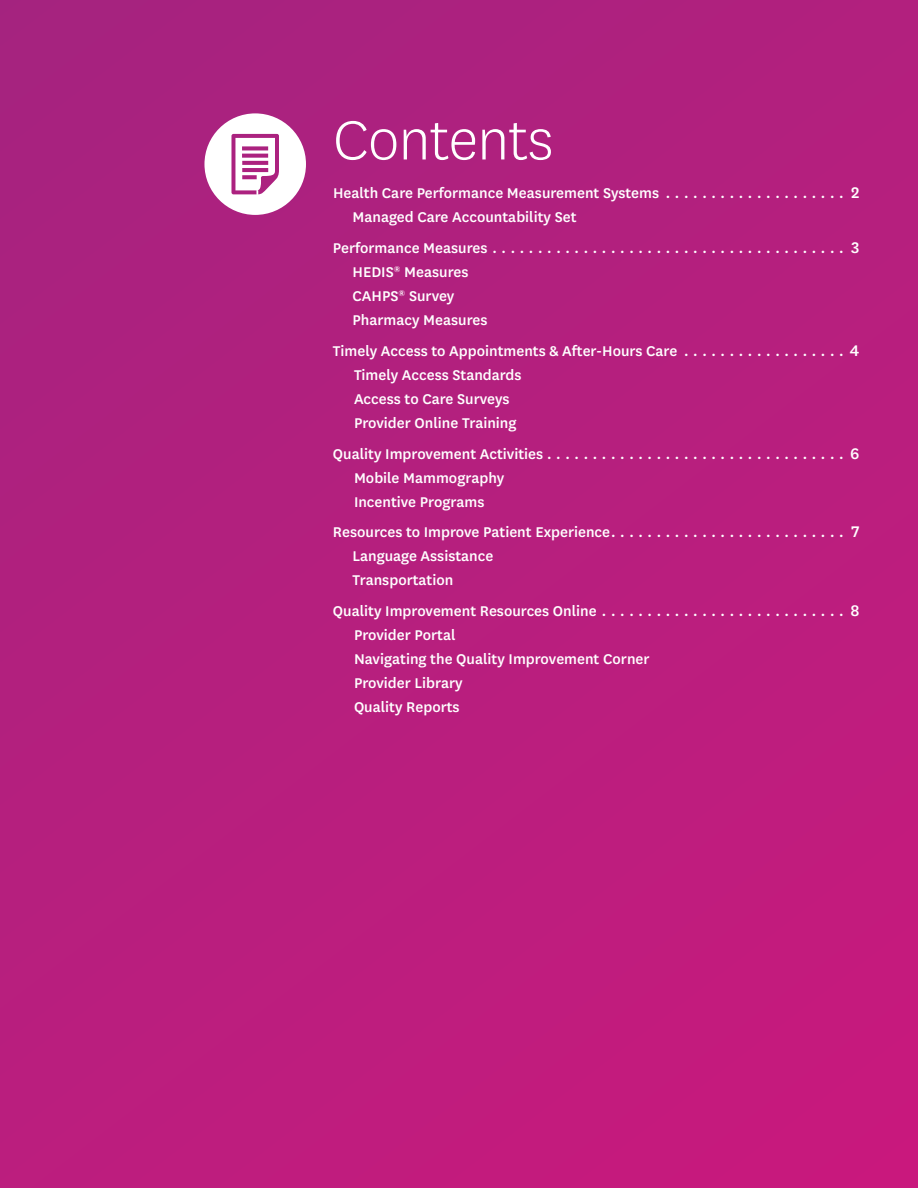
<style>
.page{position:relative;width:918px;height:1188px;background:#fff}
.page>*{position:absolute;margin:0;border:0;box-sizing:border-box;transform-origin:0 0}
.t1{font:300 64.5px "Centene Sans";letter-spacing:-.01em;color:#fff}
.TOCI_Title{font:18px "Centene Sans";color:#fff}
.TOCI_Title-2{font:500 16.5px "Centene Sans";color:#fff}
.TOCI_Page{font:500 16.5px "Centene Sans";color:#fff}
.s1{font-weight:400;font-size:18px}
.s2{font-size:18px}
.s3{font-weight:500;font-size:16.5px}
.s4{font-weight:500}
</style>
<div class="page">
<div style="left:0;top:0;width:918px;height:1188px;background:linear-gradient(to right,#b0207e,#be1d7e)"></div>
<svg style="left:204px;top:113px;width:102px;height:102px"></svg>
<h2 class="t1" style="left:333px;top:100px;width:222px">Contents</h2>
<p class="TOCI_Title-2" style="left:333px;top:182px;width:528px">Health Care Performance Measurement Systems <span class="s1">. . . . . . . . . . . . . . . . . . . .</span> <span class="s2">2</span></p>
<p class="TOCI_Title-2" style="left:352px;top:206px;width:226px">Managed Care Accountability Set</p>
<p class="TOCI_Title" style="left:333px;top:236px;width:528px"><span class="s3">Performance Measures</span> . . . . . . . . . . . . . . . . . . . . . . . . . . . . . . . . . . . . . . . <span class="s4">3</span></p>
<p class="TOCI_Title-2" style="left:352px;top:261px;width:118px">HEDIS<sup>®</sup> Measures</p>
<p class="TOCI_Title-2" style="left:352px;top:285px;width:103px">CAHPS<sup>®</sup> Survey</p>
<p class="TOCI_Title-2" style="left:352px;top:309px;width:137px">Pharmacy Measures</p>
<p class="TOCI_Title-2" style="left:333px;top:340px;width:528px">Timely Access to Appointments &amp; After-Hours Care <span class="s1">. . . . . . . . . . . . . . . . . .</span> <span class="s2">4</span></p>
<p class="TOCI_Title-2" style="left:354px;top:364px;width:169px">Timely Access Standards</p>
<p class="TOCI_Title-2" style="left:354px;top:388px;width:157px">Access to Care Surveys</p>
<p class="TOCI_Title-2" style="left:354px;top:412px;width:164px">Provider Online Training</p>
<p class="TOCI_Title" style="left:333px;top:441px;width:528px"><span class="s3">Quality Improvement Activities</span> . . . . . . . . . . . . . . . . . . . . . . . . . . . . . . . . . <span class="s4">6</span></p>
<p class="TOCI_Title-2" style="left:354px;top:466px;width:152px">Mobile Mammography</p>
<p class="TOCI_Title-2" style="left:354px;top:490px;width:132px">Incentive Programs</p>
<p class="TOCI_Page" style="left:333px;top:521px;width:528px">Resources to Improve Patient Experience <span class="s1">. . . . . . . . . . . . . . . . . . . . . . . . . .</span> <span class="s2">7</span></p>
<p class="TOCI_Title-2" style="left:352px;top:545px;width:142px">Language Assistance</p>
<p class="TOCI_Title-2" style="left:352px;top:569px;width:102px">Transportation</p>
<p class="TOCI_Title-2" style="left:333px;top:600px;width:528px">Quality Improvement Resources Online <span class="s1">. . . . . . . . . . . . . . . . . . . . . . . . . . .</span> <span class="s2">8</span></p>
<p class="TOCI_Title-2" style="left:354px;top:624px;width:103px">Provider Portal</p>
<p class="TOCI_Title-2" style="left:354px;top:648px;width:297px">Navigating the Quality Improvement Corner</p>
<p class="TOCI_Title-2" style="left:354px;top:672px;width:110px">Provider Library</p>
<p class="TOCI_Title-2" style="left:354px;top:696px;width:107px">Quality Reports</p>
</div>
